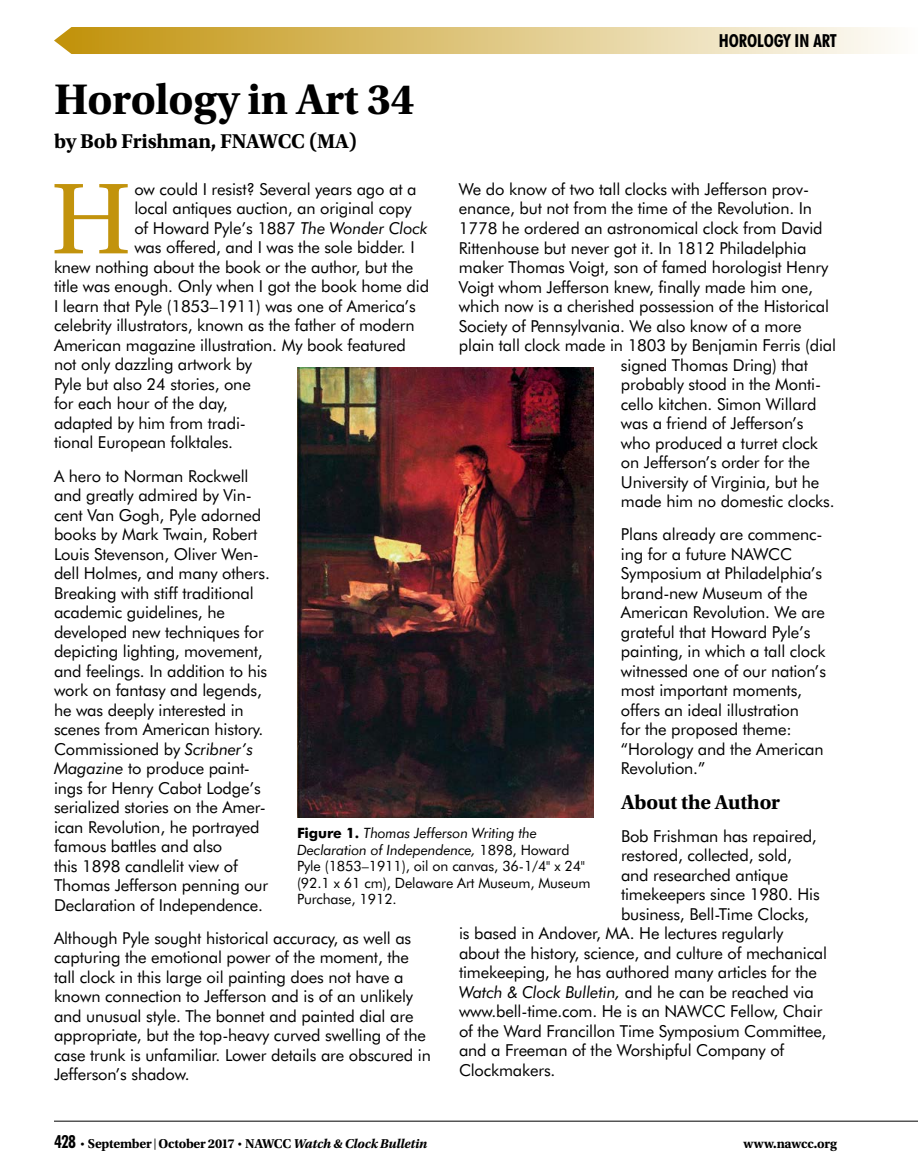
<style>
.page{position:relative;width:918px;height:1175px;background:#fff}
.page>*{position:absolute;margin:0;border:0;box-sizing:border-box;transform-origin:0 0}
.t1{font:106.05px "Utopia Std";color:#c2930c}
.t2{font:700 45px "Utopia Std";letter-spacing:-.01em;color:#000}
.t3{font:700 21px "Utopia Std";letter-spacing:-.01em;color:#000}
.t4{font:700 condensed 18px "Futura BT";color:#000}
.t5{font:16.5px/19.5px "Futura BT";letter-spacing:-.01em;color:#000}
.t6{font:italic 16.5px "Futura BT";letter-spacing:-.01em;color:#000}
.t7{font:14.25px/16.5px "Futura BT";letter-spacing:-.01em;color:#000}
.t8{font:700 13.5px "Utopia Std";letter-spacing:-.02em;color:#000}
.s1{font-style:normal}
.s2{font-style:italic}
.s3{font-weight:700}
.s4{font-family:"Futura BT";font-stretch:condensed;font-size:18px}
.s5{font-family:"Futura BT";font-size:10.5px}
.s6{font-weight:400;font-size:12px}
.s7{font-family:"Futura BT";font-stretch:condensed;font-size:10.5px}
</style>
<div class="page">
<img style="left:297px;top:367px;width:297px;height:451px">
<hr style="left:54px;top:1120px;width:864px;height:1px;background:#000">
<svg style="left:54px;top:27px;width:834px;height:27px;background:#dfc681"></svg>
<p class="t4" style="left:719px;top:29px;width:120px">HOROLOGY IN ART</p>
<h2 class="t2" style="left:54px;top:73px;width:362px">Horology in Art 34</h2>
<p class="t3" style="left:54px;top:129px;width:305px">by Bob Frishman, FNAWCC (MA)</p>
<h1 class="t1" style="left:51px;top:162px;width:82px">H</h1>
<p class="t5" style="left:134px;top:179px;width:284px">ow could I resist? Several years ago at a</p>
<p class="t5" style="left:459px;top:179px;width:352px">We do know of two tall clocks with Jefferson prov-</p>
<p class="t5" style="left:459px;top:199px;width:355px">enance, but not from the time of the Revolution. In</p>
<p class="t5" style="left:459px;top:218px;width:365px">1778 he ordered an astronomical clock from David</p>
<p class="t5" style="left:459px;top:238px;width:349px">Rittenhouse but never got it. In 1812 Philadelphia</p>
<p class="t5" style="left:459px;top:257px;width:371px">maker Thomas Voigt, son of famed horologist Henry</p>
<p class="t5" style="left:459px;top:277px;width:355px">Voigt whom Jefferson knew, finally made him one,</p>
<p class="t5" style="left:459px;top:296px;width:372px">which now is a cherished possession of the Historical</p>
<p class="t5" style="left:459px;top:316px;width:344px">Society of Pennsylvania. We also know of a more</p>
<p class="t5" style="left:459px;top:335px;width:379px">plain tall clock made in 1803 by Benjamin Ferris (dial</p>
<p class="t5" style="left:621px;top:355px;width:189px">signed Thomas Dring) that</p>
<p class="t5" style="left:621px;top:374px;width:202px">probably stood in the Monti-</p>
<p class="t5" style="left:621px;top:394px;width:197px">cello kitchen. Simon Willard</p>
<p class="t5" style="left:621px;top:413px;width:184px">was a friend of Jefferson’s</p>
<p class="t5" style="left:621px;top:433px;width:198px">who produced a turret clock</p>
<p class="t5" style="left:621px;top:452px;width:191px">on Jefferson’s order for the</p>
<p class="t5" style="left:621px;top:472px;width:200px">University of Virginia, but he</p>
<p class="t5" style="left:621px;top:491px;width:215px">made him no domestic clocks.</p>
<p class="t5" style="left:621px;top:524px;width:207px">Plans already are commenc&shy;ing for a future NAWCC<br>Symposium at Philadelphia’s brand-new Museum of the<br>American Revolution. We are grateful that Howard Pyle’s painting, in which a tall clock witnessed one of our nation’s most important moments, offers an ideal illustration<br>for the proposed theme: “Horology and the American<br>Revolution.”</p>
<p class="t3" style="left:621px;top:789px;width:161px">About the Author</p>
<p class="t5" style="left:621px;top:826px;width:197px">Bob Frishman has repaired,</p>
<p class="t5" style="left:621px;top:845px;width:172px">restored, collected, sold,</p>
<p class="t5" style="left:621px;top:865px;width:169px">and researched antique</p>
<p class="t5" style="left:621px;top:884px;width:200px">timekeepers since 1980. His</p>
<p class="t5" style="left:621px;top:904px;width:190px">business, Bell-Time Clocks,</p>
<p class="t5" style="left:459px;top:923px;width:326px">is based in Andover, MA. He lectures regularly</p>
<p class="t5" style="left:459px;top:943px;width:370px">about the history, science, and culture of mechanical</p>
<p class="t5" style="left:459px;top:962px;width:360px">timekeeping, he has authored many articles for the</p>
<p class="t6" style="left:459px;top:981px;width:356px">Watch &amp; Clock Bulletin, <span class="s1">and he can be reached via</span></p>
<p class="t5" style="left:459px;top:1001px;width:365px">www.bell-time.com. He is an NAWCC Fellow, Chair</p>
<p class="t5" style="left:459px;top:1021px;width:369px">of the Ward Francillon Time Symposium Committee,</p>
<p class="t5" style="left:459px;top:1040px;width:327px">and a Freeman of the Worshipful Company of</p>
<p class="t5" style="left:459px;top:1060px;width:98px">Clockmakers.</p>
<p class="t5" style="left:134px;top:199px;width:279px">local antiques auction, an original copy</p>
<p class="t5" style="left:134px;top:218px;width:295px">of Howard Pyle’s 1887 <span class="s2">The Wonder Clock</span></p>
<p class="t5" style="left:134px;top:238px;width:282px">was offered, and I was the sole bidder. I</p>
<p class="t5" style="left:54px;top:257px;width:361px">knew nothing about the book or the author, but the</p>
<p class="t5" style="left:54px;top:277px;width:377px">title was enough. Only when I got the book home did</p>
<p class="t5" style="left:54px;top:296px;width:363px">I learn that Pyle (1853–1911) was one of America’s</p>
<p class="t5" style="left:54px;top:316px;width:362px">celebrity illustrators, known as the father of modern</p>
<p class="t5" style="left:54px;top:335px;width:354px">American magazine illustration. My book featured</p>
<p class="t5" style="left:54px;top:355px;width:200px">not only dazzling artwork by</p>
<p class="t5" style="left:54px;top:374px;width:198px">Pyle but also 24 stories, one</p>
<p class="t5" style="left:54px;top:394px;width:175px">for each hour of the day,</p>
<p class="t5" style="left:54px;top:413px;width:193px">adapted by him from tradi-</p>
<p class="t5" style="left:54px;top:433px;width:181px">tional European folktales.</p>
<p class="t5" style="left:54px;top:466px;width:218px">A hero to Norman Rockwell and greatly admired by Vin&shy;cent Van Gogh, Pyle adorned books by Mark Twain, Robert<br>Louis Stevenson, Oliver Wen&shy;dell Holmes, and many others.<br>Breaking with stiff traditional academic guidelines, he developed new techniques for depicting lighting, movement, and feelings. In addition to his work on fantasy and legends, he was deeply interested in scenes from American history.<br>Commissioned by <span class="s2">Scribner’s<br>Magazine</span> to produce paint&shy;ings for Henry Cabot Lodge’s serialized stories on the Amer&shy;ican Revolution, he portrayed famous battles and also<br>this 1898 candlelit view of<br>Thomas Jefferson penning our<br>Declaration of Independence.</p>
<p class="t5" style="left:54px;top:928px;width:378px">Although Pyle sought historical accuracy, as well as capturing the emotional power of the moment, the tall clock in this large oil painting does not have a known connection to Jefferson and is of an unlikely and unusual style. The bonnet and painted dial are appropriate, but the top-heavy curved swelling of the case trunk is unfamiliar. Lower details are obscured in Jefferson’s shadow.</p>
<p class="t7" style="left:297px;top:824px;width:295px"><span class="s3">Figure 1.</span> <span class="s2">Thomas Jefferson Writing the Declaration of Independence,</span> 1898, Howard Pyle (1853–1911), oil on canvas, 36-1/4" x 24" (92.1 x 61 cm), Delaware Art Museum, Museum Purchase, 1912.</p>
<p class="t8" style="left:54px;top:1136px;width:375px"><span class="s4">428</span> <span class="s5">•</span> September <span class="s6">|</span> October 2017 <span class="s7">•</span> NAWCC <span class="s2">Watch &amp; Clock Bulletin</span></p>
<p class="t8" style="left:744px;top:1136px;width:95px">www.nawcc.org</p>
</div>
